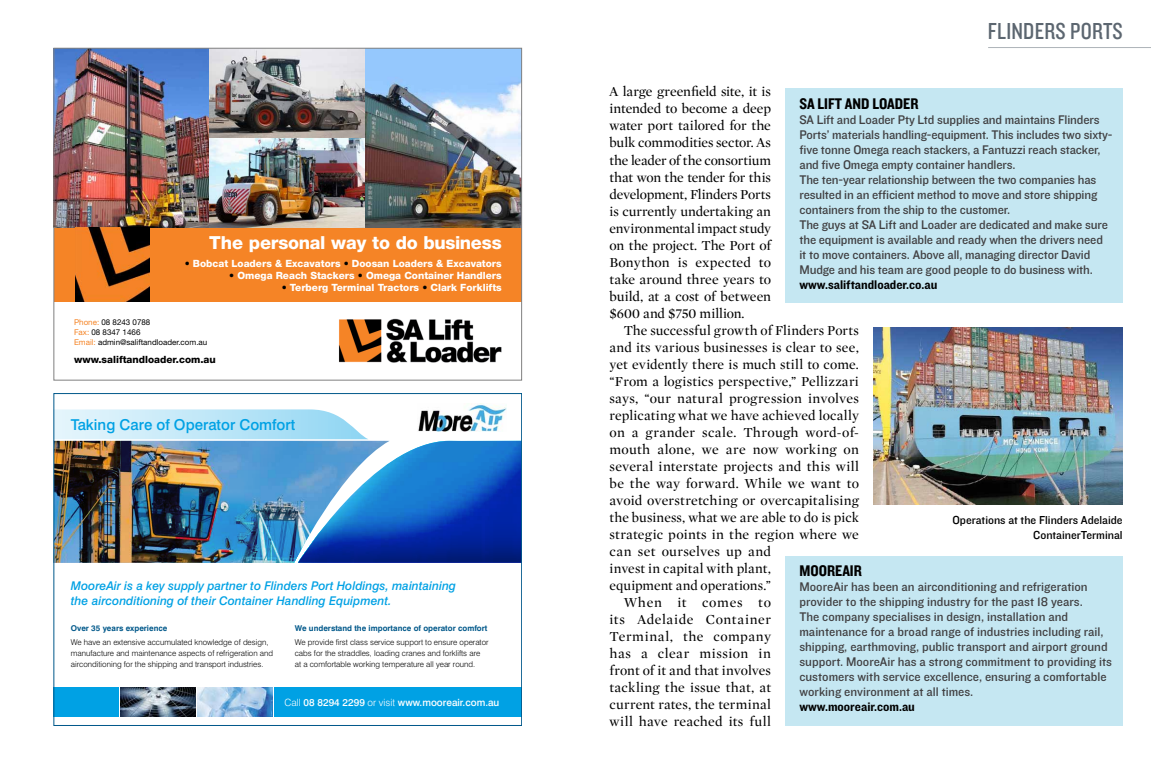
<style>
.page{position:relative;width:1151px;height:783px;background:#fff}
.page>*{position:absolute;margin:0;border:0;box-sizing:border-box;transform-origin:0 0}
.t1{font:24px "Knockout HTF29 Junior Liteweight";letter-spacing:.01em;color:#5c6670}
.t2{font:800 18px "Helvetica Neue LT Std";letter-spacing:-.01em;color:#fff}
.t3{font:16px "Knockout HTF50 Welterweight";color:#000}
.t4{font:500 15px "Swiss 721 BT";color:#00a1e4}
.t5{font:14px/17px "Mercury Display Roman";letter-spacing:.015em;color:#000;text-align:justify}
.t6{font:14px "Mercury Display Roman";letter-spacing:.045em;color:#000}
.t7{font:14px "Mercury Display Roman";letter-spacing:.035em;color:#000}
.t8{font:14px "Mercury Display Roman";letter-spacing:.04em;color:#000}
.t9{font:14px "Mercury Display Roman";letter-spacing:.05em;color:#000}
.t10{font:13px/15px "Knockout HTF31 Junior Middlewt";letter-spacing:-.01em;color:#414042}
.t11{font:13px "Knockout HTF51 Middleweight";color:#000}
.t12{font:italic 500 12px/15px "Swiss 721 BT";color:#00a1e4}
.t13{font:12px/14.4px "Knockout HTF31 Junior Middlewt";color:#000;text-align:right}
.t14{font:800 10px "Helvetica Neue LT Std";color:#fff}
.t15{font:500 10px "Swiss 721 BT";color:#fff}
.t16{font:800 10px "Helvetica Neue LT Std";color:#000}
.t17{font:300 8px/11px "Swiss 721 BT";color:#000}
.t18{font:8px/10px "Helvetica Neue LT Std";color:#000}
.t19{font:700 8px "Swiss 721 BT";color:#00588a}
.s1{color:#000}
.s2{color:#f58426}
.s3{font-weight:300}
</style>
<div class="page">
<img style="left:873px;top:327px;width:250px;height:177px">
<hr style="left:988px;top:47px;width:163px;height:1px;background:#adb3b8">
<div style="left:785px;top:88px;width:338px;height:215px;background:#c5e7f2"></div>
<div style="left:785px;top:555px;width:338px;height:170px;background:#c5e7f2"></div>
<svg style="left:56px;top:409px;width:451px;height:31px"></svg>
<img style="left:56px;top:440px;width:464px;height:122px">
<img style="left:417px;top:403px;width:89px;height:28px">
<div style="left:274px;top:687px;width:248px;height:29px;background:#00a1e4"></div>
<img style="left:120px;top:687px;width:153px;height:29px">
<div style="left:54px;top:687px;width:65px;height:29px;background:#00a1e4"></div>
<div style="left:54px;top:393px;width:468px;height:332px;border:1px solid #00588a"></div>
<img style="left:339px;top:318px;width:162px;height:45px">
<div style="left:54px;top:226px;width:468px;height:76px;background:#f58426"></div>
<img style="left:56px;top:50px;width:464px;height:177px">
<img style="left:75px;top:227px;width:74px;height:75px">
<div style="left:54px;top:48px;width:468px;height:332px;border:1px solid #808080"></div>
<p class="t2" style="left:209px;top:232px;width:294px">The personal way to do business</p>
<p class="t14" style="left:185px;top:257px;width:318px"><span class="s1">•</span> Bobcat Loaders &amp; Excavators <span class="s1">•</span> Doosan Loaders &amp; Excavators</p>
<p class="t14" style="left:229px;top:269px;width:274px"><span class="s1">•</span> Omega Reach Stackers <span class="s1">•</span> Omega Container Handlers</p>
<p class="t14" style="left:282px;top:281px;width:222px"><span class="s1">•</span> Terberg Terminal Tractors <span class="s1">•</span> Clark Forklifts</p>
<p class="t18" style="left:74px;top:317px;width:135px"><span class="s2">Phone:</span> 08 8243 0788<br><span class="s2">Fax:</span> 08 8347 1466<br><span class="s2">Email:</span> admin@saliftandloader.com.au</p>
<p class="t16" style="left:74px;top:353px;width:143px">www.saliftandloader.com.au</p>
<p class="t4" style="left:71px;top:416px;width:226px">Taking Care of Operator Comfort</p>
<p class="t12" style="left:71px;top:578px;width:387px">MooreAir is a key supply partner to Flinders Port Holdings, maintaining the airconditioning of their Container Handling Equipment.</p>
<p class="t19" style="left:295px;top:623px;width:194px">We understand the importance of operator comfort</p>
<p class="t17" style="left:295px;top:636px;width:195px">We provide first class service support to ensure operator cabs for the straddles, loading cranes and forklifts are at a comfortable working temperature all year round.</p>
<p class="t15" style="left:285px;top:696px;width:216px"><span class="s3">Call</span> 08 8294 2299 <span class="s3">or visit</span> www.mooreair.com.au</p>
<p class="t19" style="left:71px;top:623px;width:98px">Over 35 years experience</p>
<p class="t17" style="left:71px;top:636px;width:204px">We have an extensive accumulated knowledge of design, manufacture and maintenance aspects of refrigeration and airconditioning for the shipping and transport industries.</p>
<h1 class="t1" style="left:988px;top:18px;width:136px">FLINDERS PORTS</h1>
<p class="t5" style="left:609px;top:83px;width:163px">A large greenfield site, it is intended to become a deep water port tailored for the bulk commodities sector. As the leader of the consortium that won the tender for this development, Flinders Ports is currently undertaking an environmental impact study on the project. The Port of Bonython is expected to take around three years to build, at a cost of between $600 and $750 million.</p>
<p class="t5" style="left:624px;top:321px;width:237px">The successful growth of Flinders Ports</p>
<p class="t5" style="left:609px;top:338px;width:251px">and its various businesses is clear to see,</p>
<p class="t5" style="left:609px;top:355px;width:251px">yet evidently there is much still to come.</p>
<p class="t5" style="left:609px;top:372px;width:251px">“From a logistics perspective,” Pellizzari</p>
<p class="t5" style="left:609px;top:389px;width:251px">says, “our natural progression involves</p>
<p class="t5" style="left:609px;top:406px;width:251px">replicating what we have achieved locally</p>
<p class="t5" style="left:609px;top:423px;width:251px">on a grander scale. Through word-of-</p>
<p class="t5" style="left:609px;top:440px;width:251px">mouth alone, we are now working on</p>
<p class="t5" style="left:609px;top:457px;width:251px">several interstate projects and this will</p>
<p class="t5" style="left:609px;top:474px;width:251px">be the way forward. While we want to</p>
<p class="t5" style="left:609px;top:491px;width:251px">avoid overstretching or overcapitalising</p>
<p class="t5" style="left:609px;top:508px;width:251px">the business, what we are able to do is pick</p>
<p class="t5" style="left:609px;top:525px;width:251px">strategic points in the region where we</p>
<p class="t5" style="left:609px;top:542px;width:163px">can set ourselves up and</p>
<p class="t5" style="left:609px;top:559px;width:163px">invest in capital with plant,</p>
<p class="t5" style="left:609px;top:576px;width:163px">equipment and operations.”</p>
<p class="t9" style="left:624px;top:594px;width:149px">When it comes to</p>
<p class="t6" style="left:609px;top:611px;width:163px">its Adelaide Container</p>
<p class="t7" style="left:609px;top:628px;width:163px">Terminal, the company</p>
<p class="t8" style="left:609px;top:645px;width:163px">has a clear mission in</p>
<p class="t5" style="left:609px;top:661px;width:163px">front of it and that involves</p>
<p class="t5" style="left:609px;top:678px;width:163px">tackling the issue that, at</p>
<p class="t5" style="left:609px;top:695px;width:163px">current rates, the terminal</p>
<p class="t5" style="left:609px;top:712px;width:163px">will have reached its full</p>
<p class="t3" style="left:799px;top:95px;width:121px">SA LIFT AND LOADER</p>
<p class="t10" style="left:799px;top:112px;width:315px">SA Lift and Loader Pty Ltd supplies and maintains Flinders Ports’ materials handling-equipment. This includes two sixty&shy;five tonne Omega reach stackers, a Fantuzzi reach stacker, and five Omega empty container handlers.<br>The ten-year relationship between the two companies has resulted in an efficient method to move and store shipping containers from the ship to the customer.<br>The guys at SA Lift and Loader are dedicated and make sure the equipment is available and ready when the drivers need it to move containers. Above all, managing director David Mudge and his team are good people to do business with.</p>
<p class="t11" style="left:799px;top:277px;width:139px">www.saliftandloader.co.au</p>
<p class="t13" style="left:952px;top:513px;width:172px">Operations at the Flinders Adelaide<br>ContainerTerminal</p>
<p class="t3" style="left:799px;top:562px;width:64px">MOOREAIR</p>
<p class="t10" style="left:799px;top:579px;width:314px">MooreAir has been an airconditioning and refrigeration provider to the shipping industry for the past 18 years.<br>The company specialises in design, installation and maintenance for a broad range of industries including rail, shipping, earthmoving, public transport and airport ground support. MooreAir has a strong commitment to providing its customers with service excellence, ensuring a comfortable working environment at all times.</p>
<p class="t11" style="left:799px;top:700px;width:117px">www.mooreair.com.au</p>
</div>
